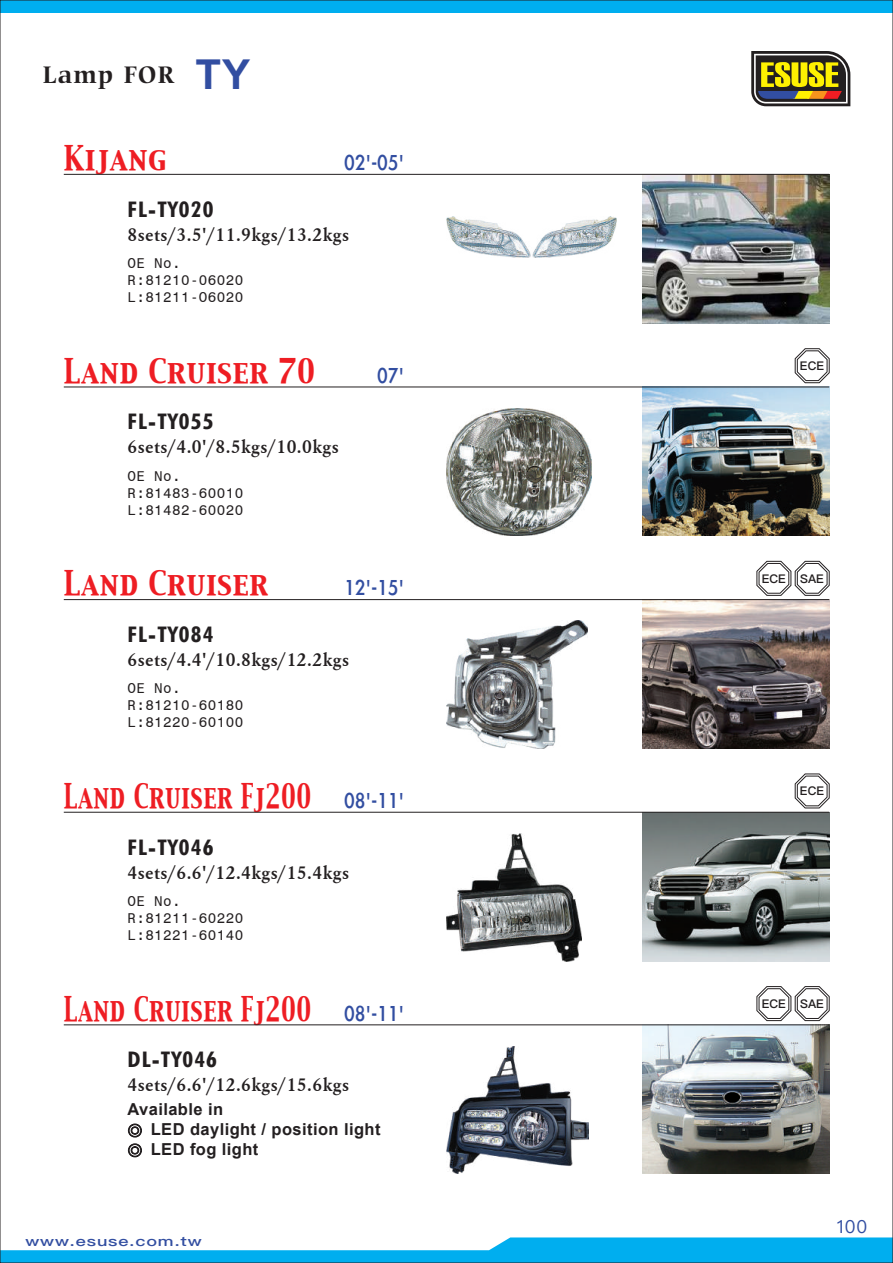
<style>
.page{position:relative;width:893px;height:1263px;background:#fff}
.page>*{position:absolute;margin:0;border:0;box-sizing:border-box;transform-origin:0 0}
.t1{font:29.7px "Capitals";letter-spacing:.025em;color:#ee1d23;scale:.75 1}
.t2{font:29.7px "Capitals";letter-spacing:.025em;color:#ee1d23;scale:.91 1}
.t3{font:700 25.5px "Carmina BT";letter-spacing:.05em;color:#231f20;scale:.94 1}
.t4{font:24.75px "Li Gothic Med";letter-spacing:.025em;color:#324ea1;scale:.87 1}
.t5{font:700 condensed 21.45px "Futura BT";letter-spacing:.05em;color:#231f20;scale:1.14 1}
.t6{font:700 19.5px "Hehen Heb T";letter-spacing:.025em;color:#231f20}
.t7{font:18px "Ping Fang TC";color:#324ea1}
.t8{font:700 16.5px/19.8px "Arial";letter-spacing:.025em;color:#231f20}
.t9{font:14.25px/17.1px "Monospace 821 BT";letter-spacing:.025em;color:#231f20}
.t10{font:500 13.5px "Ping Fang TC";letter-spacing:.05em;color:#324ea1;scale:1.33 1}
.t11{font:600 12px "Ping Fang TC";color:#231f20}
.s1{font-family:"Arial";font-size:41.1px;color:#324ea1}
.s2{font-family:"DF Hei Bd HK BF";font-weight:400;font-size:15px}
</style>
<div class="page">
<svg style="left:128px;top:1123px;width:14px;height:14px"></svg>
<svg style="left:128px;top:1143px;width:14px;height:14px"></svg>
<img style="left:642px;top:1025px;width:187px;height:149px">
<img style="left:446px;top:1046px;width:142px;height:127px">
<img style="left:642px;top:813px;width:187px;height:148px">
<img style="left:446px;top:833px;width:135px;height:128px">
<svg style="left:2px;top:1237px;width:889px;height:24px"></svg>
<img style="left:642px;top:600px;width:187px;height:148px">
<img style="left:446px;top:621px;width:142px;height:127px">
<img style="left:642px;top:388px;width:187px;height:148px">
<img style="left:446px;top:408px;width:145px;height:128px">
<img style="left:642px;top:175px;width:187px;height:148px">
<div style="left:0;top:0;width:893px;height:13px;background:#00aeef"></div>
<svg style="left:751px;top:51px;width:99px;height:55px;background:#7e7437"></svg>
<hr style="left:64px;top:174px;width:765px;height:1px;background:#231f20">
<svg style="left:756px;top:986px;width:74px;height:36px"></svg>
<svg style="left:794px;top:773px;width:36px;height:36px"></svg>
<svg style="left:794px;top:348px;width:36px;height:36px"></svg>
<svg style="left:756px;top:561px;width:74px;height:35px"></svg>
<hr style="left:64px;top:387px;width:765px;height:1px;background:#231f20">
<hr style="left:64px;top:599px;width:765px;height:1px;background:#231f20">
<hr style="left:64px;top:812px;width:765px;height:1px;background:#231f20">
<hr style="left:64px;top:1024px;width:765px;height:1px;background:#231f20">
<img style="left:446px;top:217px;width:171px;height:41px">
<h2 class="t3" style="left:42px;top:60px;width:223px">Lamp FOR <span class="s1">TY</span></h2>
<h1 class="t2" style="left:64px;top:138px;width:114px">Kijang</h1>
<p class="t5" style="left:128px;top:196px;width:77px">FL-TY020</p>
<p class="t6" style="left:128px;top:222px;width:223px">8sets/3.5'/11.9kgs/13.2kgs</p>
<p class="t4" style="left:344px;top:150px;width:70px">02'-05'</p>
<p class="t9" style="left:128px;top:254px;width:117px">OE No.<br>R:81210-06020<br>L:81211-O6020</p>
<h1 class="t2" style="left:64px;top:350px;width:278px">Land Cruiser 70</h1>
<p class="t5" style="left:128px;top:409px;width:77px">FL-TY055</p>
<p class="t6" style="left:128px;top:434px;width:213px">6sets/4.0'/8.5kgs/10.0kgs</p>
<p class="t9" style="left:128px;top:467px;width:117px">OE No.<br>R:81483-60010<br>L:81482-60020</p>
<p class="t4" style="left:378px;top:362px;width:32px">07'</p>
<h1 class="t2" style="left:64px;top:563px;width:226px">Land Cruiser</h1>
<p class="t4" style="left:344px;top:575px;width:70px">12'-15'</p>
<p class="t5" style="left:128px;top:621px;width:77px">FL-TY084</p>
<p class="t6" style="left:128px;top:647px;width:223px">6sets/4.4'/10.8kgs/12.2kgs</p>
<p class="t9" style="left:128px;top:679px;width:117px">OE No.<br>R:81210-60180<br>L:81220-60100</p>
<h1 class="t1" style="left:64px;top:776px;width:332px">Land Cruiser Fj200</h1>
<p class="t4" style="left:344px;top:787px;width:70px">08'-11'</p>
<p class="t5" style="left:128px;top:834px;width:77px">FL-TY046</p>
<p class="t6" style="left:128px;top:860px;width:223px">4sets/6.6'/12.4kgs/15.4kgs</p>
<p class="t9" style="left:128px;top:892px;width:117px">OE No.<br>R:81211-60220<br>L:81221-60140</p>
<h1 class="t1" style="left:64px;top:988px;width:332px">Land Cruiser Fj200</h1>
<p class="t4" style="left:344px;top:1000px;width:70px">08'-11'</p>
<p class="t5" style="left:128px;top:1047px;width:80px">DL-TY046</p>
<p class="t6" style="left:128px;top:1072px;width:223px">4sets/6.6'/12.6kgs/15.6kgs</p>
<p class="t8" style="left:128px;top:1100px;width:254px">Available in<br><span class="s2">◎</span> LED daylight / position light <span class="s2">◎</span> LED fog light</p>
<p class="t10" style="left:26px;top:1233px;width:134px">www.esuse.com.tw</p>
<p class="t11" style="left:800px;top:359px;width:26px">ECE</p>
<p class="t11" style="left:762px;top:571px;width:64px">ECE SAE</p>
<p class="t11" style="left:800px;top:784px;width:26px">ECE</p>
<p class="t11" style="left:762px;top:996px;width:64px">ECE SAE</p>
<p class="t7" style="left:837px;top:1216px;width:32px">100</p>
</div>
